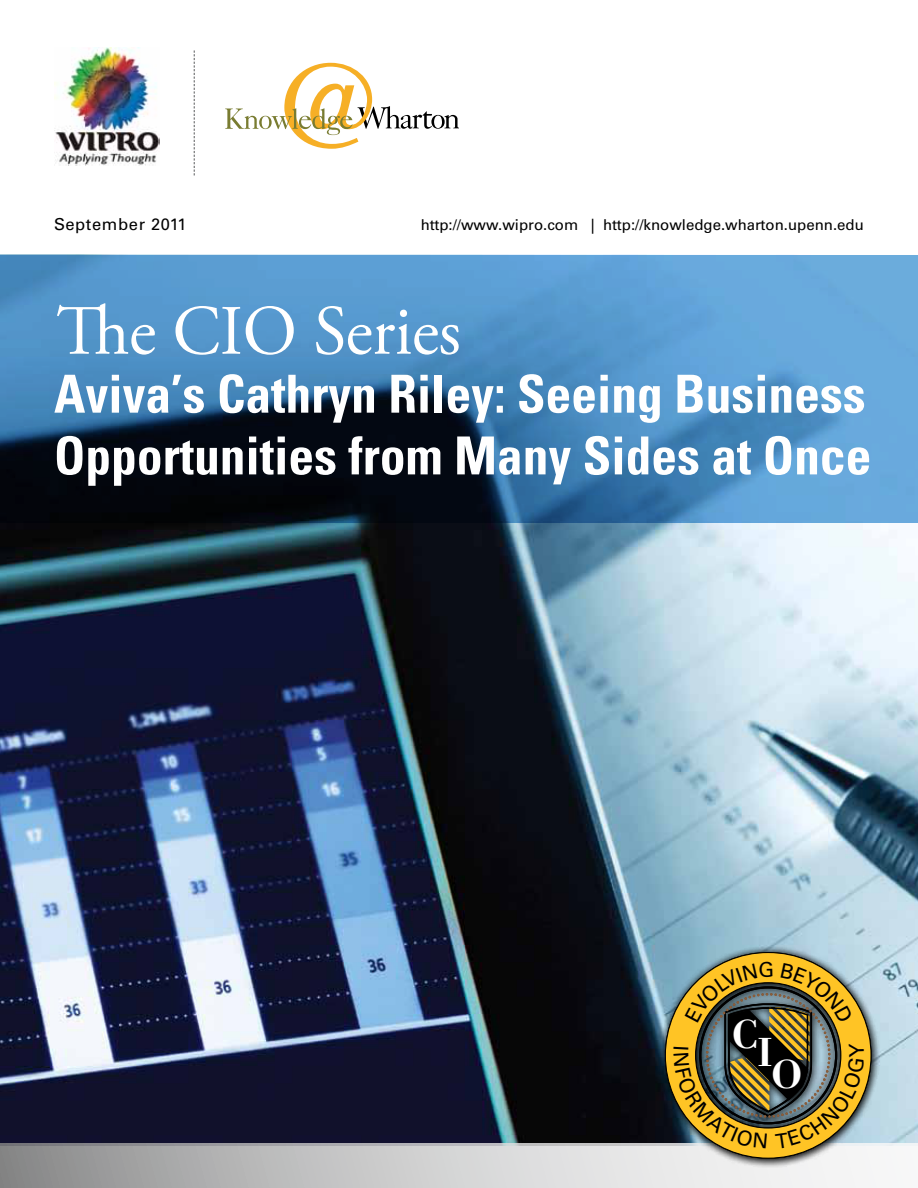
<style>
.page{position:relative;width:918px;height:1188px;background:#fff}
.page>*{position:absolute;margin:0;border:0;box-sizing:border-box;transform-origin:0 0}
.t1{font:700 condensed 52.5px/61.8px "Univers";color:#fff}
.t2{font:500 39.75px "Bodoni BE";color:#fff}
.t3{font:16.5px "Univers";letter-spacing:.02em;color:#000}
.t4{font:15px "Univers";color:#000}
</style>
<div class="page">
<img style="left:0;top:523px;width:918px;height:428px">
<svg style="left:225px;top:63px;width:234px;height:86px"></svg>
<img style="left:54px;top:47px;width:106px;height:118px">
<svg style="left:194px;top:50px;width:1px;height:125px"></svg>
<svg style="left:0;top:255px;width:918px;height:268px;background:#3f729c"></svg>
<svg style="left:57px;top:303px;width:402px;height:52px"></svg>
<div style="left:658px;top:945px;width:223px;height:223px;background:#000;opacity:.75"></div>
<svg style="left:0;top:951px;width:918px;height:237px;background:#5e5f61"></svg>
<p class="t3" style="left:54px;top:215px;width:131px">September 2011</p>
<p class="t4" style="left:421px;top:216px;width:445px">http://www.wipro.com | http://knowledge.wharton.upenn.edu</p>
<p class="t3" style="left:129px;top:215px;width:59px">er 2011</p>
<p class="t1" style="left:54px;top:363px;width:819px">Aviva’s Cathryn Riley: Seeing Business<br>Opportunities from Many Sides at Once</p>
<p class="t2" style="left:732px;top:1011px;width:27px">C</p>
<p class="t2" style="left:757px;top:1030px;width:16px">I</p>
<p class="t2" style="left:772px;top:1051px;width:32px">O</p>
</div>
